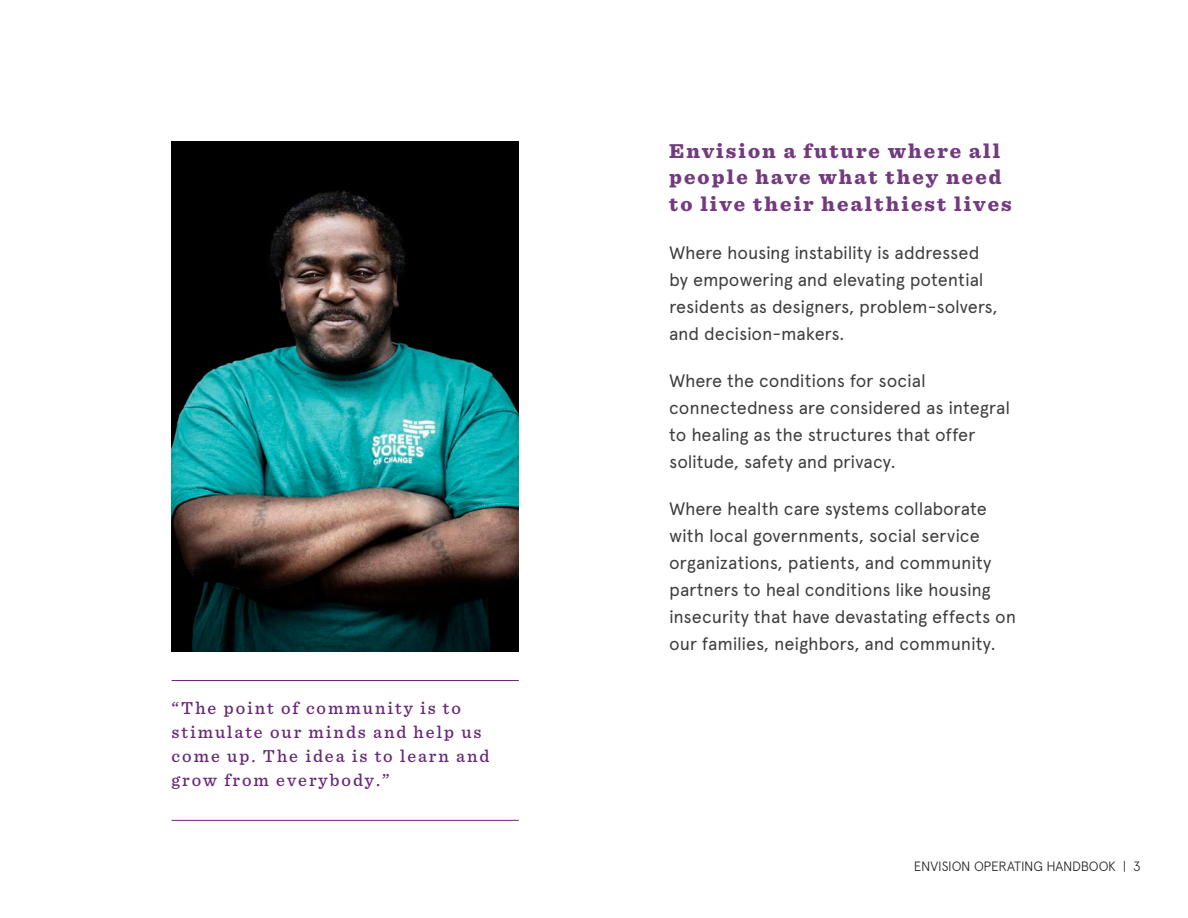
<style>
.page{position:relative;width:1188px;height:918px;background:#fff}
.page>*{position:absolute;margin:0;border:0;box-sizing:border-box;transform-origin:0 0}
.t1{font:900 21px/25.2px "Sentinel";letter-spacing:.1em;color:#733a80}
.basic_body_copy{font:18px/27px "Apercu";letter-spacing:-.01em;color:#3e3e3f}
.purple_quotes{font:500 18px/24px "Sentinel";letter-spacing:.11em;color:#682777}
.t2{font:300 13.5px "Apercu";letter-spacing:-.015em;color:#231f20}
</style>
<div class="page">
<hr style="left:172px;top:680px;width:347px;height:1px;background:#682777">
<hr style="left:172px;top:820px;width:347px;height:1px;background:#682777">
<img style="left:172px;top:142px;width:347px;height:509px">
<p class="purple_quotes" style="left:172px;top:695px;width:319px">“The point of community is to stimulate our minds and help us come up. The idea is to learn and grow from everybody.”</p>
<p class="t1" style="left:669px;top:138px;width:334px">Envision a future where all people have what they need</p>
<p class="t1" style="left:669px;top:191px;width:344px">to live their healthiest lives</p>
<p class="basic_body_copy" style="left:669px;top:239px;width:330px">Where housing instability is addressed by empowering and elevating potential residents as designers, problem-solvers, and decision-makers.</p>
<p class="basic_body_copy" style="left:669px;top:367px;width:342px">Where the conditions for social connectedness are considered as integral to healing as the structures that offer solitude, safety and privacy.</p>
<p class="basic_body_copy" style="left:669px;top:495px;width:348px">Where health care systems collaborate with local governments, social service organizations, patients, and community partners to heal conditions like housing insecurity that have devastating effects on our families, neighbors, and community.</p>
<p class="t2" style="left:914px;top:858px;width:228px">ENVISION OPERATING HANDBOOK | 3</p>
</div>
